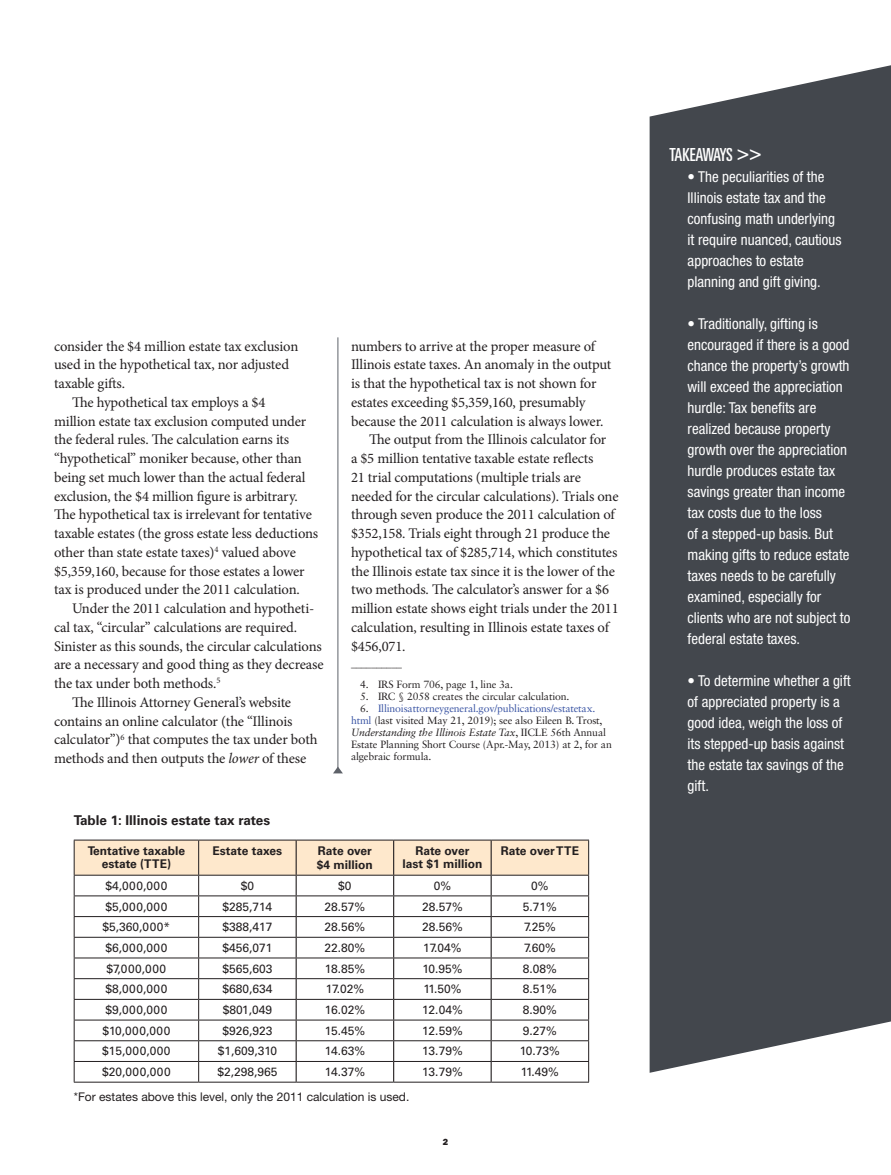
<style>
.page{position:relative;width:891px;height:1175px;background:#fff}
.page>*{position:absolute;margin:0;border:0;box-sizing:border-box;transform-origin:0 0}
.t1{font:ultra-condensed 18px "Univers LT Std";letter-spacing:-.05em;color:#fff}
.summary{font:condensed 15px/21px "Helvetica Neue LT Std";color:#fff}
.body{font:14.7px/18.8px "Minion Pro";letter-spacing:-.01em;color:#231f20}
.t2{font:700 13.5px "Univers LT Std";color:#231f20}
.t3{font:12px "Univers LT Std";color:#231f20}
.t4{font:700 12px/14.4px "Univers LT Std";color:#231f20}
.t5{font:12px "Helvetica Neue LT Std";color:#231f20}
.footnote{font:10.5px/12px "Sabon LT Std";letter-spacing:-.015em;color:#231f20}
.t6{font:9px "ITC Franklin Gothic Std Hvy";color:#231f20}
.s1{font-style:italic}
.s2{color:#3853a3}
.s3{font-size:21px}
</style>
<div class="page">
<div style="left:650px;top:65px;width:241px;height:1007px;background:#43474d"></div>
<svg style="left:333px;top:766px;width:10px;height:7px"></svg>
<hr style="left:338px;top:337px;width:1px;height:431px;background:#5e6269">
<hr style="left:199px;top:839px;width:97px;height:1px;background:#231f20">
<hr style="left:296px;top:839px;width:98px;height:1px;background:#231f20">
<hr style="left:394px;top:839px;width:97px;height:1px;background:#231f20">
<hr style="left:491px;top:839px;width:98px;height:1px;background:#231f20">
<hr style="left:199px;top:1081px;width:97px;height:1px;background:#231f20">
<hr style="left:296px;top:1081px;width:98px;height:1px;background:#231f20">
<hr style="left:394px;top:1081px;width:97px;height:1px;background:#231f20">
<hr style="left:491px;top:1081px;width:98px;height:1px;background:#231f20">
<hr style="left:74px;top:839px;width:125px;height:1px;background:#231f20">
<svg style="left:74px;top:840px;width:515px;height:241px"></svg>
<hr style="left:74px;top:1081px;width:125px;height:1px;background:#231f20">
<p class="body" style="left:54px;top:336px;width:246px">consider the $4 million estate tax exclusion used in the hypothetical tax, nor adjusted taxable gifts.</p>
<p class="body" style="left:54px;top:393px;width:266px;text-indent:18px">The hypothetical tax employs a $4<br>million estate tax exclusion computed under the federal rules. The calculation earns its “hypothetical” moniker because, other than being set much lower than the actual federal exclusion, the $4 million figure is arbitrary.<br>The hypothetical tax is irrelevant for tentative taxable estates (the gross estate less deductions other than state estate taxes)<sup>4</sup> valued above $5,359,160, because for those estates a lower tax is produced under the 2011 calculation.</p>
<p class="body" style="left:54px;top:599px;width:271px;text-indent:18px">Under the 2011 calculation and hypotheti&shy;cal tax, “circular” calculations are required.<br>Sinister as this sounds, the circular calculations are a necessary and good thing as they decrease the tax under both methods.<sup>5</sup></p>
<p class="body" style="left:54px;top:693px;width:265px;text-indent:18px">The Illinois Attorney General’s website contains an online calculator (the “Illinois calculator”)<sup>6</sup> that computes the tax under both methods and then outputs the <span class="s1">lower</span> of these</p>
<p class="body" style="left:351px;top:336px;width:262px">numbers to arrive at the proper measure of Illinois estate taxes. An anomaly in the output is that the hypothetical tax is not shown for estates exceeding $5,359,160, presumably because the 2011 calculation is always lower.</p>
<p class="body" style="left:351px;top:430px;width:269px;text-indent:18px">The output from the Illinois calculator for<br>a $5 million tentative taxable estate reflects<br>21 trial computations (multiple trials are needed for the circular calculations). Trials one through seven produce the 2011 calculation of $352,158. Trials eight through 21 produce the hypothetical tax of $285,714, which constitutes the Illinois estate tax since it is the lower of the two methods. The calculator’s answer for a $6 million estate shows eight trials under the 2011 calculation, resulting in Illinois estate taxes of $456,071.</p>
<p class="footnote" style="left:351px;top:657px;width:53px">__________</p>
<p class="footnote" style="left:360px;top:678px;width:154px">4. IRS Form 706, page 1, line 3a.</p>
<p class="footnote" style="left:360px;top:690px;width:211px">5. IRC § 2058 creates the circular calculation.</p>
<p class="footnote" style="left:351px;top:702px;width:262px;text-indent:9px">6. <span class="s2">Illinoisattorneygeneral.gov/publications/estatetax. html</span> (last visited May 21, 2019); see also Eileen B. Trost, <span class="s1">Understanding the Illinois Estate Tax</span>, IICLE 56th Annual Estate Planning Short Course (Apr.-May, 2013) at 2, for an algebraic formula.</p>
<p class="t2" style="left:74px;top:812px;width:198px">Table 1: Illinois estate tax rates</p>
<p class="t4" style="left:88px;top:843px;width:99px">Tentative taxable</p>
<p class="t4" style="left:102px;top:857px;width:71px">estate (TTE)</p>
<p class="t4" style="left:213px;top:843px;width:71px">Estate taxes</p>
<p class="t4" style="left:317px;top:843px;width:58px">Rate over $4 million</p>
<p class="t4" style="left:402px;top:844px;width:82px;line-height:13.5px;text-align:center">Rate over<br>last $1 million</p>
<p class="t4" style="left:501px;top:843px;width:80px">Rate over TTE</p>
<p class="t3" style="left:105px;top:878px;width:63px">$4,000,000</p>
<p class="t3" style="left:241px;top:878px;width:15px">$0</p>
<p class="t3" style="left:338px;top:878px;width:15px">$0</p>
<p class="t3" style="left:434px;top:878px;width:19px">0%</p>
<p class="t3" style="left:531px;top:878px;width:19px">0%</p>
<p class="t3" style="left:105px;top:899px;width:63px">$5,000,000</p>
<p class="t3" style="left:223px;top:899px;width:51px">$285,714</p>
<p class="t3" style="left:325px;top:899px;width:42px">28.57%</p>
<p class="t3" style="left:422px;top:899px;width:42px">28.57%</p>
<p class="t3" style="left:523px;top:899px;width:36px">5.71%</p>
<p class="t3" style="left:103px;top:920px;width:69px">$5,360,000*</p>
<p class="t3" style="left:222px;top:920px;width:51px">$388,417</p>
<p class="t3" style="left:325px;top:920px;width:42px">28.56%</p>
<p class="t3" style="left:422px;top:920px;width:42px">28.56%</p>
<p class="t3" style="left:524px;top:920px;width:33px">7.25%</p>
<p class="t3" style="left:105px;top:940px;width:63px">$6,000,000</p>
<p class="t3" style="left:222px;top:940px;width:52px">$456,071</p>
<p class="t3" style="left:325px;top:940px;width:42px">22.80%</p>
<p class="t3" style="left:423px;top:940px;width:40px">17.04%</p>
<p class="t3" style="left:524px;top:940px;width:33px">7.60%</p>
<p class="t3" style="left:107px;top:961px;width:61px">$7,000,000</p>
<p class="t3" style="left:222px;top:961px;width:52px">$565,603</p>
<p class="t3" style="left:325px;top:961px;width:42px">18.85%</p>
<p class="t3" style="left:422px;top:961px;width:42px">10.95%</p>
<p class="t3" style="left:523px;top:961px;width:36px">8.08%</p>
<p class="t3" style="left:105px;top:982px;width:63px">$8,000,000</p>
<p class="t3" style="left:222px;top:982px;width:52px">$680,634</p>
<p class="t3" style="left:326px;top:982px;width:40px">17.02%</p>
<p class="t3" style="left:423px;top:982px;width:39px">11.50%</p>
<p class="t3" style="left:523px;top:982px;width:36px">8.51%</p>
<p class="t3" style="left:105px;top:1002px;width:63px">$9,000,000</p>
<p class="t3" style="left:223px;top:1002px;width:51px">$801,049</p>
<p class="t3" style="left:325px;top:1002px;width:42px">16.02%</p>
<p class="t3" style="left:422px;top:1002px;width:42px">12.04%</p>
<p class="t3" style="left:523px;top:1002px;width:36px">8.90%</p>
<p class="t3" style="left:102px;top:1023px;width:69px">$10,000,000</p>
<p class="t3" style="left:222px;top:1023px;width:52px">$926,923</p>
<p class="t3" style="left:325px;top:1023px;width:42px">15.45%</p>
<p class="t3" style="left:422px;top:1023px;width:42px">12.59%</p>
<p class="t3" style="left:523px;top:1023px;width:36px">9.27%</p>
<p class="t3" style="left:102px;top:1044px;width:70px">$15,000,000</p>
<p class="t3" style="left:218px;top:1044px;width:61px">$1,609,310</p>
<p class="t3" style="left:325px;top:1044px;width:42px">14.63%</p>
<p class="t3" style="left:422px;top:1044px;width:42px">13.79%</p>
<p class="t3" style="left:520px;top:1044px;width:42px">10.73%</p>
<p class="t3" style="left:102px;top:1064px;width:70px">$20,000,000</p>
<p class="t3" style="left:217px;top:1064px;width:62px">$2,298,965</p>
<p class="t3" style="left:325px;top:1064px;width:42px">14.37%</p>
<p class="t3" style="left:422px;top:1064px;width:42px">13.79%</p>
<p class="t3" style="left:521px;top:1064px;width:39px">11.49%</p>
<p class="t5" style="left:74px;top:1089px;width:337px">*For estates above this level, only the 2011 calculation is used.</p>
<p class="t6" style="left:443px;top:1136px;width:7px">2</p>
<p class="t1" style="left:670px;top:144px;width:94px">TAKEAWAYS <span class="s3">&gt;&gt;</span></p>
<p class="summary" style="left:688px;top:166px;width:156px">• The peculiarities of the<br>Illinois estate tax and the confusing math underlying it require nuanced, cautious approaches to estate planning and gift giving.</p>
<p class="summary" style="left:688px;top:313px;width:164px">• Traditionally, gifting is encouraged if there is a good chance the property’s growth will exceed the appreciation hurdle: Tax benefits are realized because property growth over the appreciation hurdle produces estate tax savings greater than income tax costs due to the loss<br>of a stepped-up basis. But making gifts to reduce estate taxes needs to be carefully examined, especially for clients who are not subject to federal estate taxes.</p>
<p class="summary" style="left:688px;top:670px;width:165px">• To determine whether a gift of appreciated property is a good idea, weigh the loss of its stepped-up basis against the estate tax savings of the gift.</p>
</div>
